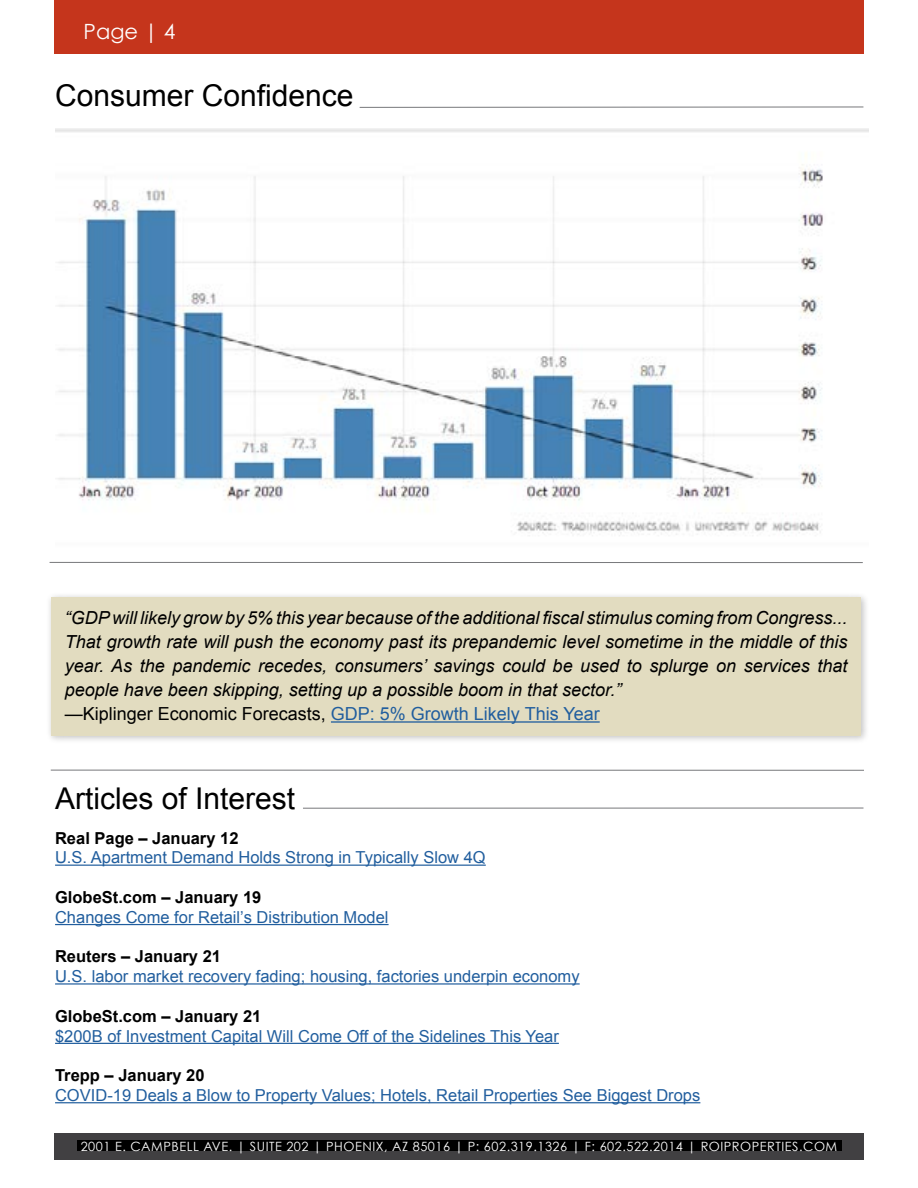
<style>
.page{position:relative;width:918px;height:1188px;background:#fff}
.page>*{position:absolute;margin:0;border:0;box-sizing:border-box;transform-origin:0 0}
.t1{font:30px "Arial";color:#000}
.t2{font:21px "Century Gothic";color:#fff}
.t3{font:italic 18px/24px "Arial";color:#000}
.t4{font:16.5px "Arial";color:#215e9e}
.t5{font:700 16.5px "Arial";color:#000}
.t6{font:12.75px "Century Gothic";letter-spacing:.04em;color:#fff}
.s1{font-style:normal}
.s2{font-style:normal;color:#215e9e}
</style>
<div class="page">
<div style="left:54px;top:1133px;width:810px;height:27px;background:#414042"></div>
<div style="left:54px;top:0;width:810px;height:54px;background:#c5351c"></div>
<hr style="left:303px;top:808px;width:561px;height:1px;background:#77787b">
<hr style="left:55px;top:865px;width:431px;height:1px;background:#215e9e">
<hr style="left:55px;top:924px;width:334px;height:1px;background:#215e9e">
<hr style="left:55px;top:983px;width:525px;height:2px;background:#215e9e">
<hr style="left:55px;top:1043px;width:504px;height:1px;background:#215e9e">
<hr style="left:55px;top:1102px;width:645px;height:1px;background:#215e9e">
<hr style="left:360px;top:107px;width:503px;height:1px;background:#77787b">
<hr style="left:51px;top:770px;width:813px;height:1px;background:#77787b">
<div style="left:46px;top:592px;width:823px;height:151px;background:#000;opacity:.25"></div>
<div style="left:51px;top:597px;width:810px;height:139px;background:#e2dcc0"></div>
<hr style="left:331px;top:721px;width:269px;height:2px;background:#215e9e">
<div style="left:77px;top:1141px;width:764px;height:10px;background:#000"></div>
<hr style="left:50px;top:562px;width:813px;height:1px;background:#77787b">
<img style="left:55px;top:129px;width:814px;height:407px">
<p class="t2" style="left:84px;top:18px;width:93px">Page | 4</p>
<h1 class="t1" style="left:55px;top:76px;width:300px">Consumer Confidence</h1>
<p class="t3" style="left:65px;top:606px;width:784px">“GDP will likely grow by 5% this year because of the additional fiscal stimulus coming from Congress...<br>That growth rate will push the economy past its prepandemic level sometime in the middle of this year. As the pandemic recedes, consumers’ savings could be used to splurge on services that people have been skipping, setting up a possible boom in that sector.”<br><span class="s1">—Kiplinger Economic Forecasts,</span> <span class="s2">GDP: 5% Growth Likely This Year</span></p>
<h1 class="t1" style="left:55px;top:779px;width:242px">Articles of Interest</h1>
<p class="t5" style="left:55px;top:827px;width:185px">Real Page – January 12</p>
<p class="t4" style="left:55px;top:847px;width:432px">U.S. Apartment Demand Holds Strong in Typically Slow 4Q</p>
<p class="t5" style="left:55px;top:886px;width:208px">GlobeSt.com – January 19</p>
<p class="t4" style="left:55px;top:906px;width:335px">Changes Come for Retail’s Distribution Model</p>
<p class="t5" style="left:55px;top:946px;width:167px">Reuters – January 21</p>
<p class="t4" style="left:55px;top:966px;width:526px">U.S. labor market recovery fading; housing, factories underpin economy</p>
<p class="t5" style="left:55px;top:1005px;width:208px">GlobeSt.com – January 21</p>
<p class="t4" style="left:55px;top:1025px;width:505px">$200B of Investment Capital Will Come Off of the Sidelines This Year</p>
<p class="t5" style="left:55px;top:1064px;width:151px">Trepp – January 20</p>
<p class="t4" style="left:55px;top:1084px;width:647px">COVID-19 Deals a Blow to Property Values; Hotels, Retail Properties See Biggest Drops</p>
<p class="t6" style="left:81px;top:1138px;width:758px">2001 E. CAMPBELL AVE. | SUITE 202 | PHOENIX, AZ 85016 | P: 602.319.1326 | F: 602.522.2014 | ROIPROPERTIES.COM</p>
</div>
